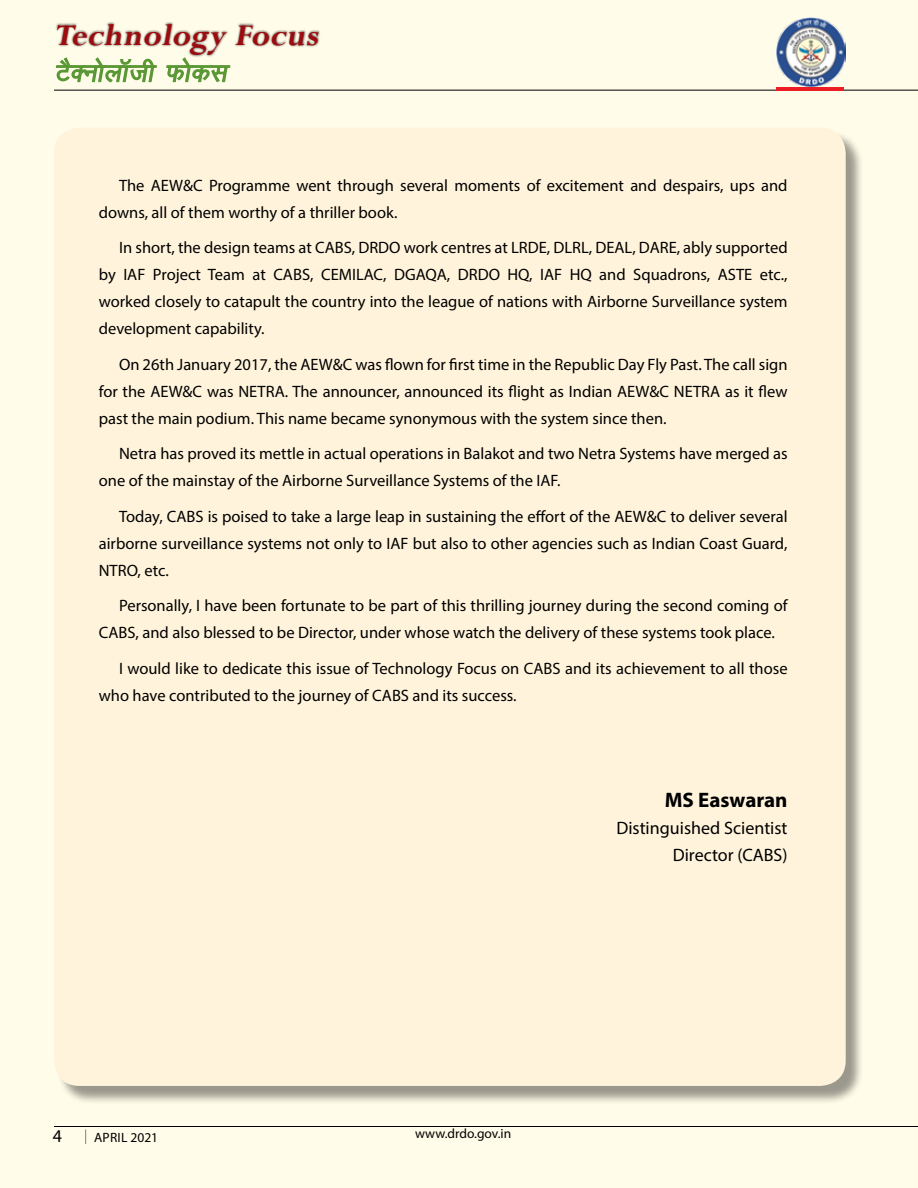
<style>
.page{position:relative;width:918px;height:1188px;background:#fff}
.page>*{position:absolute;margin:0;border:0;box-sizing:border-box;transform-origin:0 0}
.t1{font:italic 700 33.6px "Perpetua";color:#9e0b0f}
.t2{font:700 21px "Myriad Pro";color:#000}
.t3{font:18px/27px "Myriad Pro";color:#000;text-align:right}
.t4{font:16.5px/27px "Myriad Pro";color:#000}
.t5{font:13.5px "Myriad Pro";color:#000}
.t6{font:13.5px "Myriad Pro";letter-spacing:.02em;color:#000}
</style>
<div class="page">
<hr style="left:915px;top:0;width:3px;height:1188px;background:#fffcdf">
<div style="left:0;top:0;width:916px;height:1188px;background:#fffce9"></div>
<div style="left:55px;top:22px;width:266px;height:36px;background:#000;opacity:.75"></div>
<svg style="left:55px;top:56px;width:103px;height:34px"></svg>
<svg style="left:165px;top:56px;width:66px;height:34px"></svg>
<hr style="left:54px;top:90px;width:864px;height:1px;background:#000">
<img style="left:777px;top:18px;width:69px;height:68px">
<hr style="left:776px;top:87px;width:68px;height:3px;background:#ed1d24">
<hr style="left:54px;top:1126px;width:864px;height:1px;background:#000">
<svg style="left:85px;top:1129px;width:1px;height:15px"></svg>
<div style="left:56px;top:130px;width:809px;height:975px;background:#000;opacity:.75"></div>
<div style="left:54px;top:128px;width:792px;height:958px;background:#fff4db;border-radius:26px"></div>
<h1 class="t1" style="left:54px;top:14px;width:273px">Technology Focus</h1>
<p class="t4" style="left:99px;top:171px;width:690px;text-indent:20px">The AEW&amp;C Programme went through several moments of excitement and despairs, ups and downs, all of them worthy of a thriller book.</p>
<p class="t4" style="left:99px;top:234px;width:690px;text-align:justify;text-indent:20px">In short, the design teams at CABS, DRDO work centres at LRDE, DLRL, DEAL, DARE, ably supported by IAF Project Team at CABS, CEMILAC, DGAQA, DRDO HQ, IAF HQ and Squadrons, ASTE etc., worked closely to catapult the country into the league of nations with Airborne Surveillance system development capability.</p>
<p class="t4" style="left:99px;top:350px;width:690px;text-align:justify;text-indent:20px">On 26th January 2017, the AEW&amp;C was flown for first time in the Republic Day Fly Past. The call sign for the AEW&amp;C was NETRA. The announcer, announced its flight as Indian AEW&amp;C NETRA as it flew past the main podium. This name became synonymous with the system since then.</p>
<p class="t4" style="left:99px;top:440px;width:690px;text-indent:20px">Netra has proved its mettle in actual operations in Balakot and two Netra Systems have merged as one of the mainstay of the Airborne Surveillance Systems of the IAF.</p>
<p class="t4" style="left:99px;top:502px;width:690px;text-align:justify;text-indent:20px">Today, CABS is poised to take a large leap in sustaining the effort of the AEW&amp;C to deliver several airborne surveillance systems not only to IAF but also to other agencies such as Indian Coast Guard, NTRO, etc.</p>
<p class="t4" style="left:99px;top:592px;width:690px;text-indent:20px">Personally, I have been fortunate to be part of this thrilling journey during the second coming of<br>CABS, and also blessed to be Director, under whose watch the delivery of these systems took place.</p>
<p class="t4" style="left:99px;top:654px;width:690px;text-indent:20px">I would like to dedicate this issue of Technology Focus on CABS and its achievement to all those who have contributed to the journey of CABS and its success.</p>
<p class="t3" style="left:53px;top:1122px;width:11px">4</p>
<p class="t5" style="left:415px;top:1125px;width:98px">www.drdo.gov.in</p>
<p class="t6" style="left:94px;top:1129px;width:66px">APRIL 2021</p>
<p class="t2" style="left:665px;top:786px;width:124px">MS Easwaran</p>
<p class="t3" style="left:616px;top:814px;width:173px">Distinguished Scientist<br>Director (CABS)</p>
</div>
